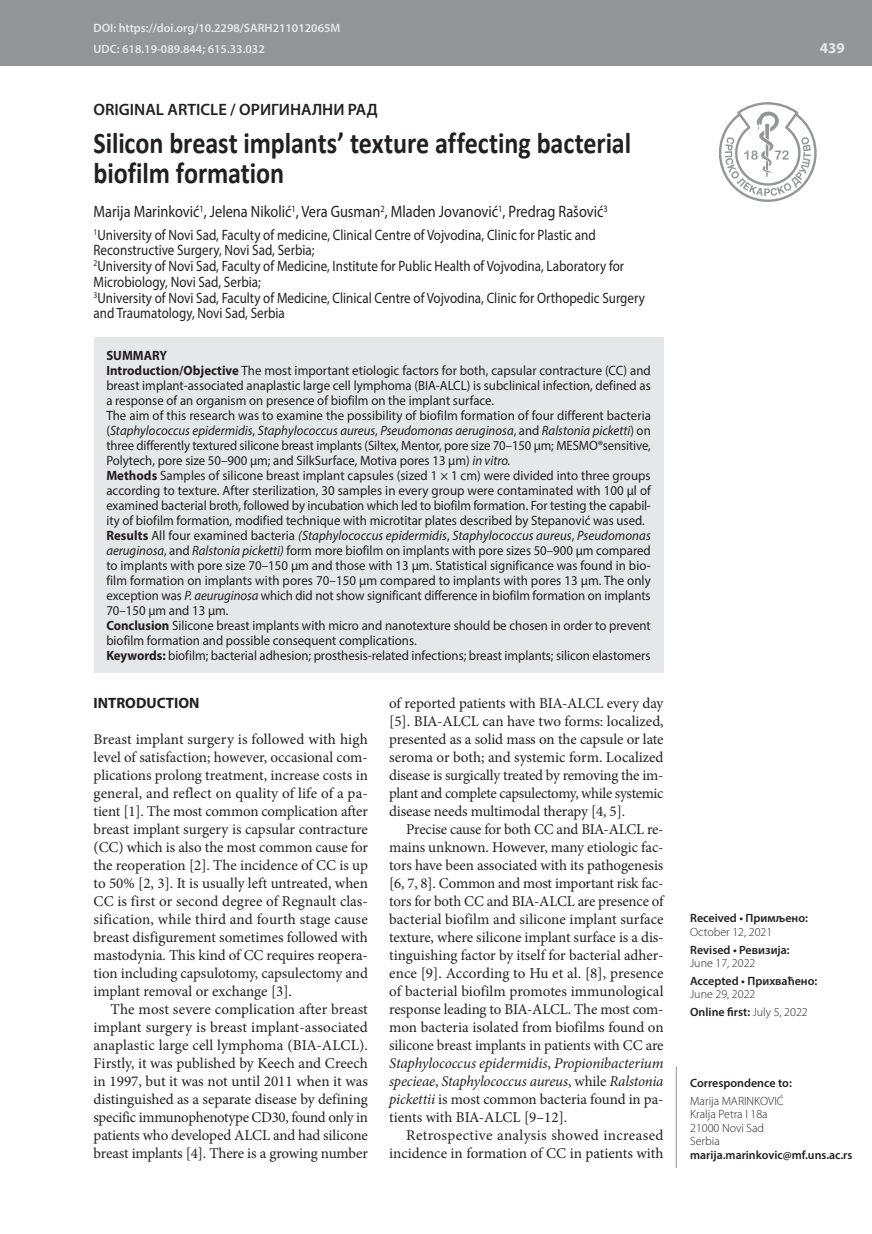
<style>
.page{position:relative;width:872px;height:1234px;background:#fff}
.page>*{position:absolute;margin:0;border:0;box-sizing:border-box;transform-origin:0 0}
.t1{font:700 30px/30px "Calibri";letter-spacing:-.005em;color:#231f20;scale:.87 1}
.t2{font:16.5px "Myriad Pro";color:#231f20;scale:.87 1}
.t3{font:600 16.5px "Myriad Pro";color:#231f20}
.t4{font:15px/18px "Minion Pro";letter-spacing:-.005em;color:#231f20;text-align:justify}
.t5{font:15px/15.8px "Myriad Pro";color:#231f20;scale:.87 1}
.t6{font:700 15px "Myriad Pro";color:#231f20}
.t7{font:700 15px "Myriad Pro";color:#e6e7e9}
.t8{font:13.5px/15px "Myriad Pro";color:#231f20;scale:.95 1}
.t9{font:300 12px/13.5px "Myriad Pro";color:#231f20}
.t10{font:600 12px "Myriad Pro";color:#231f20}
.t11{font:600 12px/21.3px "Myriad Pro";color:#e6e7e9}
.s1{font-weight:700}
.s2{font-style:italic}
.s3{font-weight:600}
</style>
<div class="page">
<div style="left:0;top:0;width:872px;height:66px;background:#939598"></div>
<svg style="left:719px;top:102px;width:98px;height:100px"></svg>
<hr style="left:676px;top:1066px;width:1px;height:101px;background:#939598">
<div style="left:94px;top:337px;width:569px;height:336px;background:#e6e7e9"></div>
<p class="t11" style="left:94px;top:17px;width:248px">DOI: https://doi.org/10.2298/SARH211012065M<br>UDC: 618.19-089.844; 615.33.032</p>
<p class="t3" style="left:94px;top:98px;width:286px">ORIGINAL ARTICLE / ОРИГИНАЛНИ РАД</p>
<h1 class="t1" style="left:94px;top:128px;width:619px">Silicon breast implants’ texture affecting bacterial biofilm formation</h1>
<p class="t2" style="left:94px;top:202px;width:592px">Marija Marinković<sup>1</sup>, Jelena Nikolić<sup>1</sup>, Vera Gusman<sup>2</sup>, Mladen Jovanović<sup>1</sup>, Predrag Rašović<sup>3</sup></p>
<p class="t5" style="left:94px;top:226px;width:635px"><sup>1</sup>University of Novi Sad, Faculty of medicine, Clinical Centre of Vojvodina, Clinic for Plastic and Reconstructive Surgery, Novi Sad, Serbia;<br><sup>2</sup>University of Novi Sad, Faculty of Medicine, Institute for Public Health of Vojvodina, Laboratory for Microbiology, Novi Sad, Serbia;<br><sup>3</sup>University of Novi Sad, Faculty of Medicine, Clinical Centre of Vojvodina, Clinic for Orthopedic Surgery and Traumatology, Novi Sad, Serbia</p>
<p class="t8" style="left:106px;top:348px;width:575px"><span class="s1">SUMMARY<br>Introduction/Objective</span> The most important etiologic factors for both, capsular contracture (CC) and breast implant-associated anaplastic large cell lymphoma (BIA-ALCL) is subclinical infection, defined as a response of an organism on presence of biofilm on the implant surface.<br>The aim of this research was to examine the possibility of biofilm formation of four different bacteria (<span class="s2">Staphylococcus epidermidis</span>, <span class="s2">Staphylococcus aureus</span>, <span class="s2">Pseudomonas aeruginosa</span>, and <span class="s2">Ralstonia picketti</span>) on three differently textured silicone breast implants (Siltex, Mentor, pore size 70–150 μm; MESMO®sensitive, Polytech, pore size 50–900 μm; and SilkSurface, Motiva pores 13 μm) <span class="s2">in vitro.<br></span><span class="s1">Methods</span> Samples of silicone breast implant capsules (sized 1 × 1 cm) were divided into three groups according to texture. After sterilization, 30 samples in every group were contaminated with 100 μl of examined bacterial broth, followed by incubation which led to biofilm formation. For testing the capabil&shy;ity of biofilm formation, modified technique with microtitar plates described by Stepanović was used.<br><span class="s1">Results</span> All four examined bacteria <span class="s2">(Staphylococcus epidermidis</span>, <span class="s2">Staphylococcus aureus</span>, <span class="s2">Pseudomonas aeruginosa</span>, and <span class="s2">Ralstonia picketti)</span> form more biofilm on implants with pore sizes 50–900 μm compared to implants with pore size 70–150 μm and those with 13 μm. Statistical significance was found in bio&shy;film formation on implants with pores 70–150 μm compared to implants with pores 13 μm. The only exception was <span class="s2">P. aeuruginosa</span> which did not show significant difference in biofilm formation on implants 70–150 μm and 13 μm.<br><span class="s1">Conclusion</span> Silicone breast implants with micro and nanotexture should be chosen in order to prevent biofilm formation and possible consequent complications.<br><span class="s1">Keywords:</span> biofilm; bacterial adhesion; prosthesis-related infections; breast implants; silicon elastomers</p>
<p class="t6" style="left:94px;top:693px;width:107px">INTRODUCTION</p>
<p class="t4" style="left:94px;top:730px;width:276px">Breast implant surgery is followed with high level of satisfaction; however, occasional com&shy;plications prolong treatment, increase costs in general, and reflect on quality of life of a pa&shy;tient [1]. The most common complication after breast implant surgery is capsular contracture (CC) which is also the most common cause for the reoperation [2]. The incidence of CC is up to 50% [2, 3]. It is usually left untreated, when CC is first or second degree of Regnault clas&shy;sification, while third and fourth stage cause breast disfigurement sometimes followed with mastodynia. This kind of CC requires reopera&shy;tion including capsulotomy, capsulectomy and implant removal or exchange [3].</p>
<p class="t4" style="left:94px;top:1000px;width:276px;text-indent:17px">The most severe complication after breast implant surgery is breast implant-associated anaplastic large cell lymphoma (BIA-ALCL).<br>Firstly, it was published by Keech and Creech in 1997, but it was not until 2011 when it was distinguished as a separate disease by defining specific immunophenotype CD30, found only in patients who developed ALCL and had silicone breast implants [4]. There is a growing number</p>
<p class="t4" style="left:389px;top:694px;width:276px">of reported patients with BIA-ALCL every day [5]. BIA-ALCL can have two forms: localized, presented as a solid mass on the capsule or late seroma or both; and systemic form. Localized disease is surgically treated by removing the im&shy;plant and complete capsulectomy, while systemic disease needs multimodal therapy [4, 5].</p>
<p class="t4" style="left:389px;top:820px;width:276px;text-indent:17px">Precise cause for both CC and BIA-ALCL re&shy;mains unknown. However, many etiologic fac&shy;tors have been associated with its pathogenesis [6, 7, 8]. Common and most important risk fac&shy;tors for both CC and BIA-ALCL are presence of bacterial biofilm and silicone implant surface texture, where silicone implant surface is a dis&shy;tinguishing factor by itself for bacterial adher&shy;ence [9]. According to Hu et al. [8], presence of bacterial biofilm promotes immunological response leading to BIA-ALCL. The most com&shy;mon bacteria isolated from biofilms found on silicone breast implants in patients with CC are <span class="s2">Staphylococcus epidermidis</span>, <span class="s2">Propionibacterium specieae</span>, <span class="s2">Staphylococcus aureus</span>, while <span class="s2">Ralstonia pickettii</span> is most common bacteria found in pa&shy;tients with BIA-ALCL [9–12].</p>
<p class="t4" style="left:389px;top:1126px;width:276px;text-align:right">Retrospective analysis showed increased incidence in formation of CC in patients with</p>
<p class="t7" style="left:820px;top:38px;width:26px">439</p>
<p class="t10" style="left:690px;top:910px;width:119px">Received • Примљено:</p>
<p class="t9" style="left:690px;top:924px;width:84px">October 12, 2021</p>
<p class="t10" style="left:690px;top:941px;width:101px">Revised • Ревизија:</p>
<p class="t9" style="left:690px;top:956px;width:67px">June 17, 2022</p>
<p class="t10" style="left:690px;top:972px;width:129px">Accepted • Прихваћено:</p>
<p class="t9" style="left:690px;top:985px;width:119px;line-height:17.7px">June 29, 2022<br><span class="s3">Online first:</span> July 5, 2022</p>
<p class="t10" style="left:690px;top:1074px;width:103px">Correspondence to:</p>
<p class="t9" style="left:690px;top:1093px;width:95px">Marija MARINKOVIĆ<br>Kralja Petra I 18a<br>21000 Novi Sad<br>Serbia</p>
<p class="t10" style="left:690px;top:1146px;width:164px">marija.marinkovic@mf.uns.ac.rs</p>
</div>
